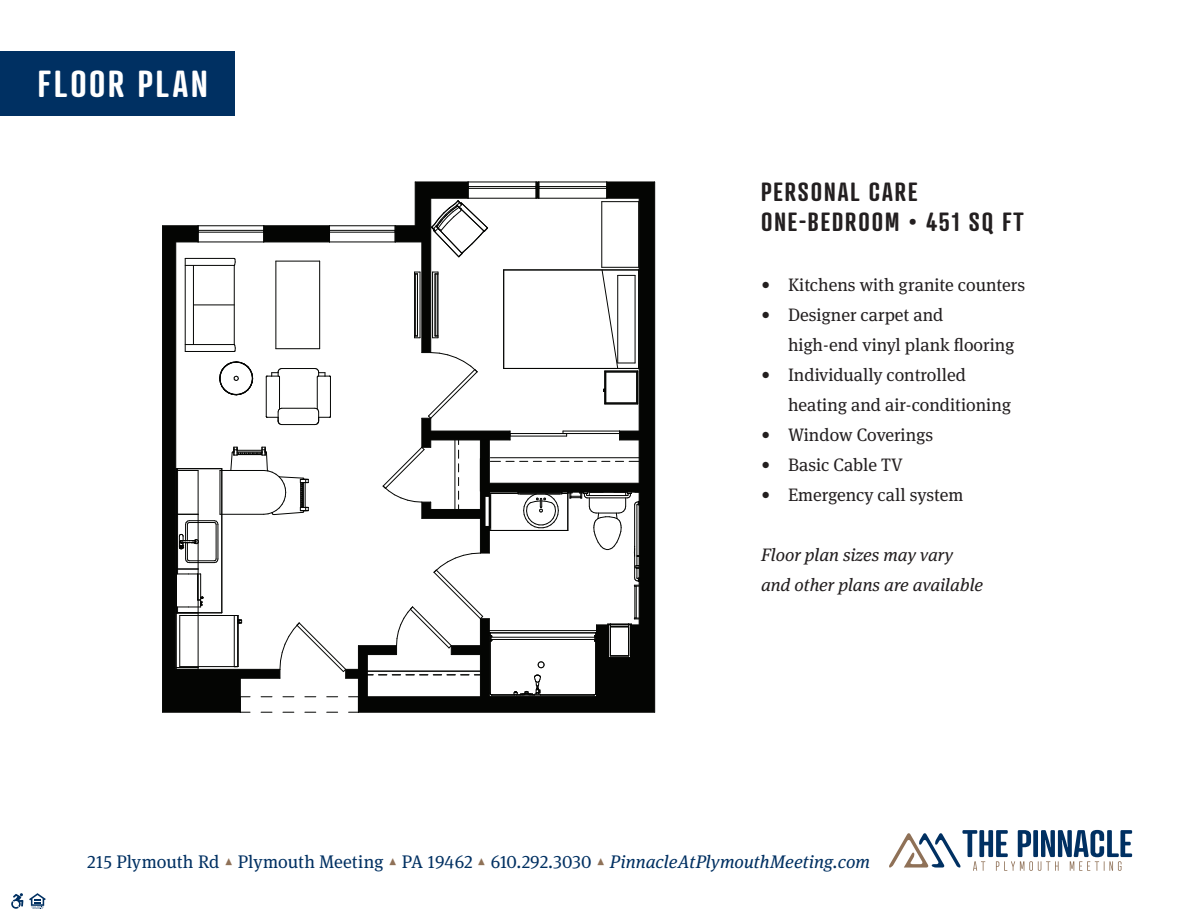
<style>
.page{position:relative;width:1188px;height:918px;background:#fff}
.page>*{position:absolute;margin:0;border:0;box-sizing:border-box;transform-origin:0 0}
.t1{font:600 36.45px "Atrament";letter-spacing:.085em;color:#fff}
.t2{font:600 25.5px/30px "Atrament";letter-spacing:.075em;color:#231f20}
.t3{font:18.15px "Meta Serif Pro";color:#003062}
.t4{font:18px/30px "Meta Serif Pro";color:#231f20}
.t5{font:italic 18px/30px "Meta Serif Pro";color:#231f20}
.s1{color:#8f7157}
.s2{font-style:italic}
</style>
<div class="page">
<div style="left:0;top:51px;width:235px;height:65px;background:#003062"></div>
<svg style="left:11px;top:893px;width:12px;height:16px"></svg>
<svg style="left:29px;top:893px;width:17px;height:16px"></svg>
<div style="left:1033px;top:830px;width:5px;height:27px;background:#003062"></div>
<hr style="left:1029px;top:861px;width:4px;height:10px;background:#a48c77;border-radius:2px">
<svg style="left:1038px;top:830px;width:94px;height:41px"></svg>
<svg style="left:889px;top:830px;width:143px;height:41px"></svg>
<svg style="left:163px;top:182px;width:491px;height:530px"></svg>
<svg style="left:349px;top:696px;width:9px;height:17px"></svg>
<svg style="left:240px;top:696px;width:10px;height:17px"></svg>
<hr style="left:638px;top:202px;width:1px;height:65px;background:#040503">
<hr style="left:602px;top:201px;width:37px;height:1px;background:#040503">
<hr style="left:601px;top:202px;width:1px;height:65px;background:#040503">
<hr style="left:602px;top:267px;width:37px;height:1px;background:#040503">
<hr style="left:193px;top:304px;width:41px;height:1px;background:#040503">
<hr style="left:185px;top:265px;width:49px;height:1px;background:#040503">
<hr style="left:185px;top:258px;width:49px;height:1px;background:#040503">
<svg style="left:234px;top:258px;width:2px;height:8px"></svg>
<hr style="left:185px;top:344px;width:49px;height:1px;background:#040503">
<svg style="left:234px;top:344px;width:2px;height:8px"></svg>
<hr style="left:185px;top:351px;width:49px;height:1px;background:#040503">
<hr style="left:193px;top:265px;width:1px;height:80px;background:#040503">
<hr style="left:234px;top:265px;width:1px;height:80px;background:#040503">
<hr style="left:185px;top:258px;width:1px;height:93px;background:#040503">
<hr style="left:275px;top:261px;width:1px;height:88px;background:#040503">
<hr style="left:276px;top:348px;width:44px;height:1px;background:#040503">
<hr style="left:319px;top:261px;width:1px;height:88px;background:#040503">
<hr style="left:276px;top:261px;width:44px;height:1px;background:#040503">
<hr style="left:282px;top:368px;width:33px;height:1px;background:#040503">
<hr style="left:266px;top:377px;width:1px;height:39px;background:#040503">
<hr style="left:282px;top:424px;width:33px;height:1px;background:#040503">
<hr style="left:330px;top:377px;width:1px;height:39px;background:#040503">
<hr style="left:279px;top:377px;width:1px;height:32px;background:#040503">
<hr style="left:317px;top:377px;width:1px;height:32px;background:#040503">
<svg style="left:266px;top:368px;width:16px;height:10px"></svg>
<hr style="left:282px;top:408px;width:33px;height:1px;background:#040503">
<svg style="left:266px;top:407px;width:16px;height:18px"></svg>
<svg style="left:315px;top:368px;width:16px;height:10px"></svg>
<svg style="left:315px;top:407px;width:16px;height:18px"></svg>
<hr style="left:220px;top:470px;width:1px;height:44px;background:#040503">
<hr style="left:220px;top:514px;width:44px;height:1px;background:#040503">
<svg style="left:230px;top:447px;width:79px;height:68px"></svg>
<hr style="left:220px;top:470px;width:44px;height:1px;background:#040503">
<hr style="left:179px;top:616px;width:1px;height:51px;background:#040503">
<hr style="left:180px;top:666px;width:58px;height:1px;background:#040503">
<hr style="left:180px;top:615px;width:58px;height:1px;background:#040503">
<svg style="left:235px;top:615px;width:7px;height:8px"></svg>
<hr style="left:237px;top:616px;width:1px;height:51px;background:#040503">
<hr style="left:234px;top:616px;width:1px;height:51px;background:#040503">
<hr style="left:176px;top:613px;width:1px;height:55px;background:#040503">
<hr style="left:198px;top:613px;width:1px;height:55px;background:#040503">
<hr style="left:176px;top:612px;width:46px;height:1px;background:#040503">
<hr style="left:221px;top:469px;width:1px;height:144px;background:#040503">
<hr style="left:176px;top:468px;width:46px;height:1px;background:#040503">
<hr style="left:177px;top:469px;width:1px;height:105px;background:#040503">
<hr style="left:176px;top:514px;width:1px;height:55px;background:#040503">
<hr style="left:198px;top:514px;width:1px;height:55px;background:#040503">
<svg style="left:176px;top:469px;width:22px;height:2px"></svg>
<hr style="left:176px;top:470px;width:1px;height:44px;background:#040503">
<hr style="left:198px;top:470px;width:1px;height:44px;background:#040503">
<svg style="left:176px;top:569px;width:28px;height:44px"></svg>
<hr style="left:198px;top:569px;width:1px;height:44px;background:#040503">
<svg style="left:176px;top:667px;width:23px;height:2px"></svg>
<svg style="left:219px;top:361px;width:35px;height:35px"></svg>
<hr style="left:163px;top:225px;width:35px;height:1px;background:#040503">
<hr style="left:162px;top:226px;width:1px;height:486px;background:#040503">
<hr style="left:163px;top:712px;width:77px;height:1px;background:#040503">
<hr style="left:240px;top:678px;width:1px;height:34px;background:#040503">
<hr style="left:240px;top:678px;width:40px;height:1px;background:#040503">
<hr style="left:176px;top:669px;width:104px;height:1px;background:#040503">
<hr style="left:175px;top:242px;width:1px;height:427px;background:#040503">
<hr style="left:489px;top:696px;width:108px;height:1px;background:#040503">
<hr style="left:480px;top:655px;width:1px;height:42px;background:#040503">
<hr style="left:367px;top:696px;width:113px;height:1px;background:#040503">
<hr style="left:358px;top:645px;width:39px;height:1px;background:#040503">
<svg style="left:279px;top:622px;width:80px;height:57px"></svg>
<hr style="left:358px;top:678px;width:1px;height:34px;background:#040503">
<hr style="left:358px;top:712px;width:297px;height:1px;background:#040503">
<hr style="left:654px;top:182px;width:1px;height:530px;background:#040503">
<hr style="left:607px;top:182px;width:48px;height:1px;background:#040503">
<hr style="left:607px;top:198px;width:32px;height:1px;background:#040503">
<hr style="left:639px;top:198px;width:1px;height:233px;background:#040503">
<hr style="left:415px;top:182px;width:1px;height:44px;background:#040503">
<hr style="left:421px;top:242px;width:1px;height:111px;background:#040503">
<svg style="left:367px;top:269px;width:273px;height:427px"></svg>
<hr style="left:430px;top:198px;width:1px;height:155px;background:#040503">
<hr style="left:415px;top:182px;width:53px;height:1px;background:#040503">
<hr style="left:264px;top:241px;width:66px;height:1px;background:#040503">
<hr style="left:264px;top:225px;width:66px;height:1px;background:#040503">
<hr style="left:539px;top:198px;width:68px;height:1px;background:#040503">
<hr style="left:539px;top:182px;width:68px;height:1px;background:#040503">
<hr style="left:539px;top:188px;width:68px;height:1px;background:#040503">
<svg style="left:606px;top:183px;width:1px;height:15px"></svg>
<hr style="left:539px;top:186px;width:68px;height:1px;background:#040503">
<hr style="left:468px;top:198px;width:68px;height:1px;background:#040503">
<hr style="left:468px;top:182px;width:68px;height:1px;background:#040503">
<hr style="left:468px;top:188px;width:68px;height:1px;background:#040503">
<svg style="left:536px;top:182px;width:3px;height:17px"></svg>
<hr style="left:468px;top:186px;width:68px;height:1px;background:#040503">
<svg style="left:430px;top:182px;width:59px;height:76px"></svg>
<hr style="left:330px;top:241px;width:65px;height:1px;background:#040503">
<hr style="left:330px;top:225px;width:65px;height:1px;background:#040503">
<hr style="left:330px;top:232px;width:65px;height:1px;background:#040503">
<svg style="left:395px;top:225px;width:27px;height:17px"></svg>
<hr style="left:330px;top:230px;width:65px;height:1px;background:#040503">
<svg style="left:329px;top:226px;width:1px;height:15px"></svg>
<hr style="left:198px;top:241px;width:66px;height:1px;background:#040503">
<hr style="left:198px;top:225px;width:66px;height:1px;background:#040503">
<hr style="left:198px;top:232px;width:66px;height:1px;background:#040503">
<svg style="left:263px;top:226px;width:1px;height:15px"></svg>
<hr style="left:198px;top:230px;width:66px;height:1px;background:#040503">
<svg style="left:176px;top:226px;width:23px;height:16px"></svg>
<svg style="left:177px;top:514px;width:42px;height:49px"></svg>
<h1 class="t1" style="left:38px;top:60px;width:171px">FLOOR PLAN</h1>
<h2 class="t2" style="left:761px;top:176px;width:264px">PERSONAL CARE<br>ONE-BEDROOM • 451 SQ FT</h2>
<p class="t4" style="left:761px;top:269px;width:266px">• Kitchens with granite counters</p>
<p class="t4" style="left:788px;top:299px;width:228px;text-indent:-27px">• Designer carpet and high-end vinyl plank flooring</p>
<p class="t4" style="left:788px;top:359px;width:225px;text-indent:-27px">• Individually controlled heating and air-conditioning</p>
<p class="t4" style="left:761px;top:419px;width:174px">• Window Coverings</p>
<p class="t4" style="left:761px;top:449px;width:143px">• Basic Cable TV</p>
<p class="t4" style="left:761px;top:479px;width:204px">• Emergency call system</p>
<p class="t5" style="left:761px;top:539px;width:224px">Floor plan sizes may vary and other plans are available</p>
<p class="t3" style="left:87px;top:848px;width:784px">215 Plymouth Rd <span class="s1">▴</span> Plymouth Meeting <span class="s1">▴</span> PA 19462 <span class="s1">▴</span> 610.292.3030 <span class="s1">▴</span> <span class="s2">PinnacleAtPlymouthMeeting.com</span></p>
</div>
